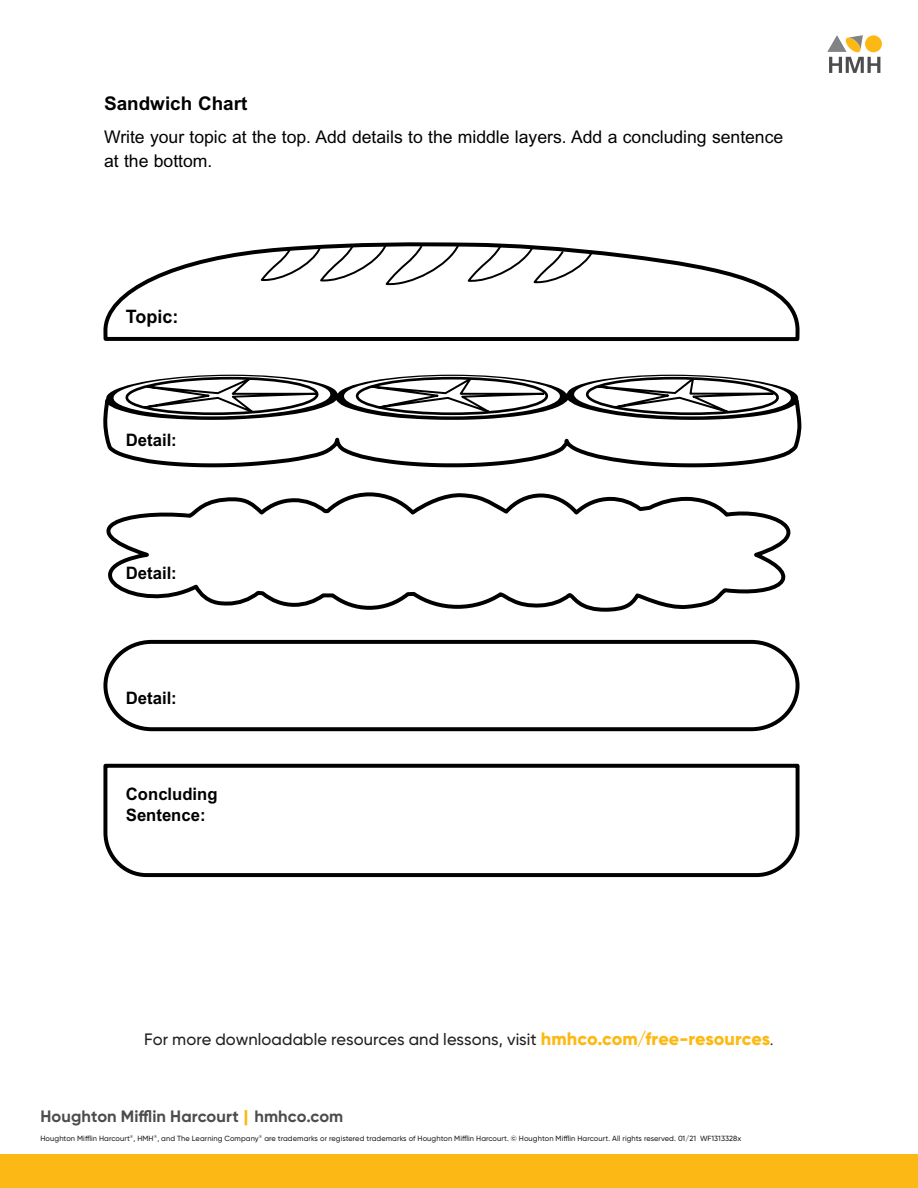
<style>
.page{position:relative;width:918px;height:1188px;background:#fff}
.page>*{position:absolute;margin:0;border:0;box-sizing:border-box;transform-origin:0 0}
.t1{font:700 18.9px "Arial";color:#000}
.t2{font:700 18.45px "Arial";color:#000}
.t3{font:17.55px/24.3px "Arial";color:#000}
.t4{font:700 17.25px/21.1px "Arial";color:#000}
.t5{font:500 16.5px "Gilroy";letter-spacing:.005em;color:#231f20}
.t6{font:700 16.5px "Gilroy";letter-spacing:.005em;color:#4b4c4d}
.t7{font:500 7.5px "Gilroy";letter-spacing:.01em;color:#231f20}
.s1{font-weight:800;font-size:18px;color:#fdb913}
.s2{font-weight:400}
.s3{font-weight:800;color:#fcb814}
</style>
<div class="page">
<div style="left:0;top:1154px;width:918px;height:34px;background:#fcb814"></div>
<svg style="left:827px;top:35px;width:55px;height:38px"></svg>
<svg style="left:103px;top:639px;width:697px;height:239px"></svg>
<svg style="left:106px;top:492px;width:685px;height:120px"></svg>
<svg style="left:103px;top:374px;width:699px;height:94px"></svg>
<svg style="left:103px;top:375px;width:698px;height:47px"></svg>
<svg style="left:103px;top:249px;width:697px;height:93px"></svg>
<svg style="left:258px;top:242px;width:337px;height:44px"></svg>
<p class="t1" style="left:104px;top:93px;width:145px">Sandwich Chart</p>
<p class="t3" style="left:104px;top:125px;width:681px">Write your topic at the top. Add details to the middle layers. Add a concluding sentence at the bottom.</p>
<p class="t2" style="left:126px;top:305px;width:54px">Topic:</p>
<p class="t4" style="left:126px;top:430px;width:52px">Detail:</p>
<p class="t4" style="left:126px;top:563px;width:52px">Detail:</p>
<p class="t4" style="left:126px;top:687px;width:52px">Detail:</p>
<p class="t4" style="left:126px;top:783px;width:93px">Concluding<br>Sentence:</p>
<p class="t5" style="left:144px;top:1029px;width:631px">For more downloadable resources and lessons, visit <span class="s1">hmhco.com/free-resources</span><span class="s2">.</span></p>
<h3 class="t6" style="left:40px;top:1106px;width:304px">Houghton Mifflin Harcourt <span class="s3">|</span> hmhco.com</h3>
<p class="t7" style="left:40px;top:1134px;width:702px">Houghton Mifflin Harcourt<sup>®</sup>, HMH<sup>®</sup>, and The Learning Company<sup>®</sup> are trademarks or registered trademarks of Houghton Mifflin Harcourt. © Houghton Mifflin Harcourt. All rights reserved. 01/21 WF1313328x</p>
</div>
